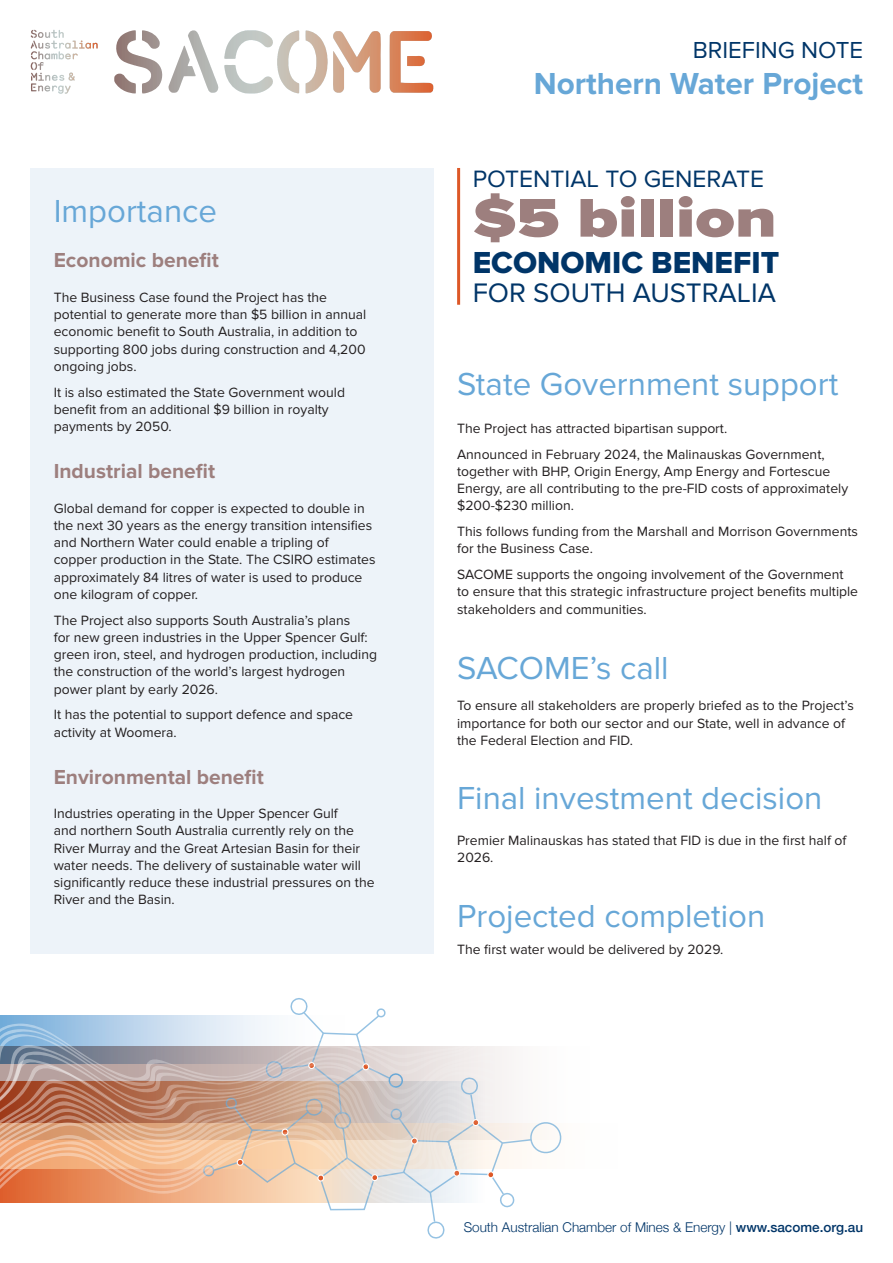
<style>
.page{position:relative;width:893px;height:1263px;background:#fff}
.page>*{position:absolute;margin:0;border:0;box-sizing:border-box;transform-origin:0 0}
.Subhead{font:900 56.4px "Proxima Nova";color:#9d7f7e;scale:1.22 1}
.Pull-Out{font:33px "Proxima Nova";color:#67a7d7}
.Pull-Out-2{font:700 31.5px "Proxima Nova";color:#67a7d7}
.Subhead-2{font:31.5px "Proxima Nova Extrabld";color:#003568}
.Subhead-3{font:27.75px "Proxima Nova";color:#003568}
.Subhead-4{font:24.6px "Proxima Nova";color:#003568}
.Pull-Out-3{font:24px "Proxima Nova";color:#003568}
.Body{font:700 21px "Proxima Nova";color:#9d7f7e}
.Body-2{font:13.95px/17.2px "Proxima Nova";color:#231f20}
.t1{font:300 13.5px "Helvetica Neue";color:#003568}
.s1{font-weight:500}
</style>
<div class="page">
<div style="left:30px;top:168px;width:404px;height:786px;background:#edf3f9"></div>
<svg style="left:114px;top:30px;width:267px;height:64px"></svg>
<svg style="left:389px;top:31px;width:45px;height:62px"></svg>
<svg style="left:30px;top:30px;width:68px;height:64px"></svg>
<hr style="left:457px;top:168px;width:3px;height:137px;background:#dd5827">
<svg style="left:0;top:998px;width:562px;height:240px"></svg>
<p class="Pull-Out" style="left:54px;top:192px;width:165px">Importance</p>
<p class="Body" style="left:54px;top:248px;width:167px">Economic benefit</p>
<p class="Body-2" style="left:54px;top:289px;width:314px">The Business Case found the Project has the potential to generate more than $5 billion in annual economic benefit to South Australia, in addition to supporting 800 jobs during construction and 4,200 ongoing jobs.</p>
<p class="Body-2" style="left:54px;top:383px;width:293px">It is also estimated the State Government would benefit from an additional $9 billion in royalty payments by 2050.</p>
<p class="Body" style="left:54px;top:459px;width:163px">Industrial benefit</p>
<p class="Body-2" style="left:54px;top:499px;width:323px">Global demand for copper is expected to double in the next 30 years as the energy transition intensifies and Northern Water could enable a tripling of copper production in the State. The CSIRO estimates approximately 84 litres of water is used to produce one kilogram of copper.</p>
<p class="Body-2" style="left:54px;top:611px;width:325px">The Project also supports South Australia’s plans<br>for new green industries in the Upper Spencer Gulf: green iron, steel, and hydrogen production, including the construction of the world’s largest hydrogen power plant by early 2026.</p>
<p class="Body-2" style="left:54px;top:706px;width:301px">It has the potential to support defence and space activity at Woomera.</p>
<p class="Body" style="left:54px;top:765px;width:212px">Environmental benefit</p>
<p class="Body-2" style="left:54px;top:805px;width:322px">Industries operating in the Upper Spencer Gulf<br>and northern South Australia currently rely on the River Murray and the Great Artesian Basin for their water needs. The delivery of sustainable water will significantly reduce these industrial pressures on the River and the Basin.</p>
<p class="Pull-Out-3" style="left:693px;top:36px;width:172px">BRIEFING NOTE</p>
<p class="Pull-Out-2" style="left:534px;top:65px;width:331px">Northern Water Project</p>
<p class="Subhead-4" style="left:473px;top:165px;width:293px">POTENTIAL TO GENERATE</p>
<p class="Subhead" style="left:473px;top:185px;width:251px">$5 billion</p>
<p class="Subhead-2" style="left:473px;top:244px;width:308px">ECONOMIC BENEFIT</p>
<p class="Subhead-3" style="left:473px;top:277px;width:305px">FOR SOUTH AUSTRALIA</p>
<p class="Pull-Out" style="left:457px;top:365px;width:383px">State Government support</p>
<p class="Body-2" style="left:457px;top:420px;width:272px">The Project has attracted bipartisan support.</p>
<p class="Body-2" style="left:457px;top:446px;width:393px">Announced in February 2024, the Malinauskas Government, together with BHP, Origin Energy, Amp Energy and Fortescue Energy, are all contributing to the pre-FID costs of approximately $200-$230 million.</p>
<p class="Body-2" style="left:457px;top:523px;width:402px">This follows funding from the Marshall and Morrison Governments for the Business Case.</p>
<p class="Body-2" style="left:457px;top:566px;width:403px">SACOME supports the ongoing involvement of the Government to ensure that this strategic infrastructure project benefits multiple stakeholders and communities.</p>
<p class="Pull-Out" style="left:457px;top:649px;width:213px">SACOME’s call</p>
<p class="Body-2" style="left:457px;top:697px;width:398px">To ensure all stakeholders are properly briefed as to the Project’s importance for both our sector and our State, well in advance of the Federal Election and FID.</p>
<p class="Pull-Out" style="left:457px;top:779px;width:367px">Final investment decision</p>
<p class="Body-2" style="left:457px;top:831px;width:391px">Premier Malinauskas has stated that FID is due in the first half of<br>2026.</p>
<p class="Pull-Out" style="left:457px;top:896px;width:310px">Projected completion</p>
<p class="Body-2" style="left:457px;top:940px;width:268px">The first water would be delivered by 2029.</p>
<p class="t1" style="left:464px;top:1216px;width:401px">South Australian Chamber of Mines &amp; Energy | <span class="s1">www.sacome.org.au</span></p>
</div>
